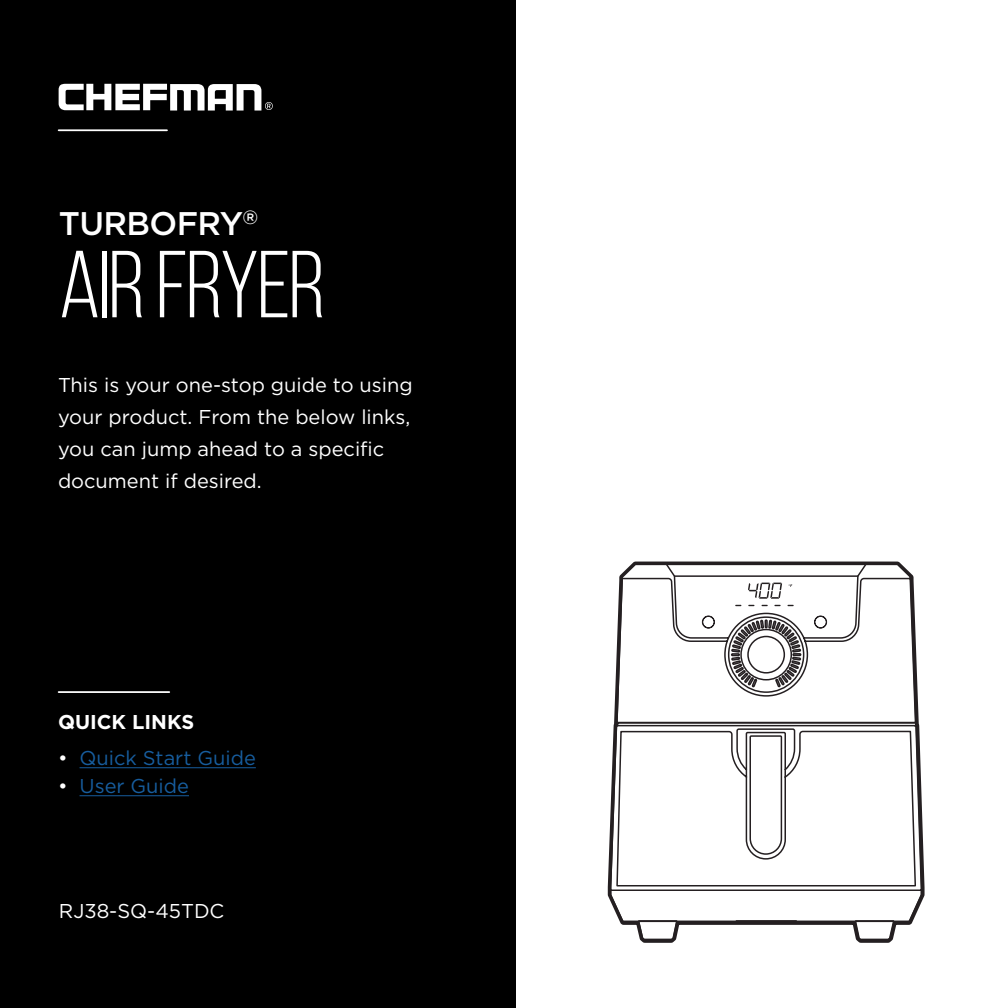
<style>
.page{position:relative;width:1008px;height:1008px;background:#fff}
.page>*{position:absolute;margin:0;border:0;box-sizing:border-box;transform-origin:0 0}
.BoldNumbers{font:95px "Bebas Neue";letter-spacing:-.02em;color:#fff}
.BoldNumbers-2{font:500 32.8px "Gotham";letter-spacing:-.02em;color:#fff}
.t1{font:20px/32px "Gotham";color:#fff}
.t2{font:20px "Gotham";color:#175d9e}
.t3{font:700 20px "Gotham";color:#fff}
.s1{color:#fff}
</style>
<div class="page">
<div style="left:0;top:0;width:516px;height:1008px;background:#000"></div>
<svg style="left:609px;top:561px;width:314px;height:380px"></svg>
<hr style="left:674px;top:575px;width:184px;height:2px;background:#241f21">
<svg style="left:701px;top:615px;width:14px;height:14px"></svg>
<svg style="left:814px;top:615px;width:14px;height:14px"></svg>
<svg style="left:730px;top:583px;width:72px;height:106px"></svg>
<hr style="left:59px;top:129px;width:108px;height:2px;background:#fff">
<hr style="left:59px;top:691px;width:110px;height:2px;background:#fff">
<hr style="left:80px;top:767px;width:176px;height:1px;background:#175d9e">
<hr style="left:80px;top:795px;width:109px;height:1px;background:#175d9e">
<svg style="left:59px;top:84px;width:214px;height:27px"></svg>
<p class="BoldNumbers-2" style="left:59px;top:205px;width:201px">TURBOFRY<sup>®</sup></p>
<p class="BoldNumbers" style="left:59px;top:234px;width:268px">AIR FRYER</p>
<p class="t1" style="left:58px;top:369px;width:356px">This is your one-stop guide to using your product. From the below links, you can jump ahead to a specific document if desired.</p>
<p class="t3" style="left:58px;top:710px;width:138px">QUICK LINKS</p>
<p class="t2" style="left:58px;top:747px;width:199px"><span class="s1">•</span> Quick Start Guide</p>
<p class="t2" style="left:58px;top:775px;width:133px"><span class="s1">•</span> User Guide</p>
<p class="t1" style="left:59px;top:895px;width:167px">RJ38-SQ-45TDC</p>
</div>
